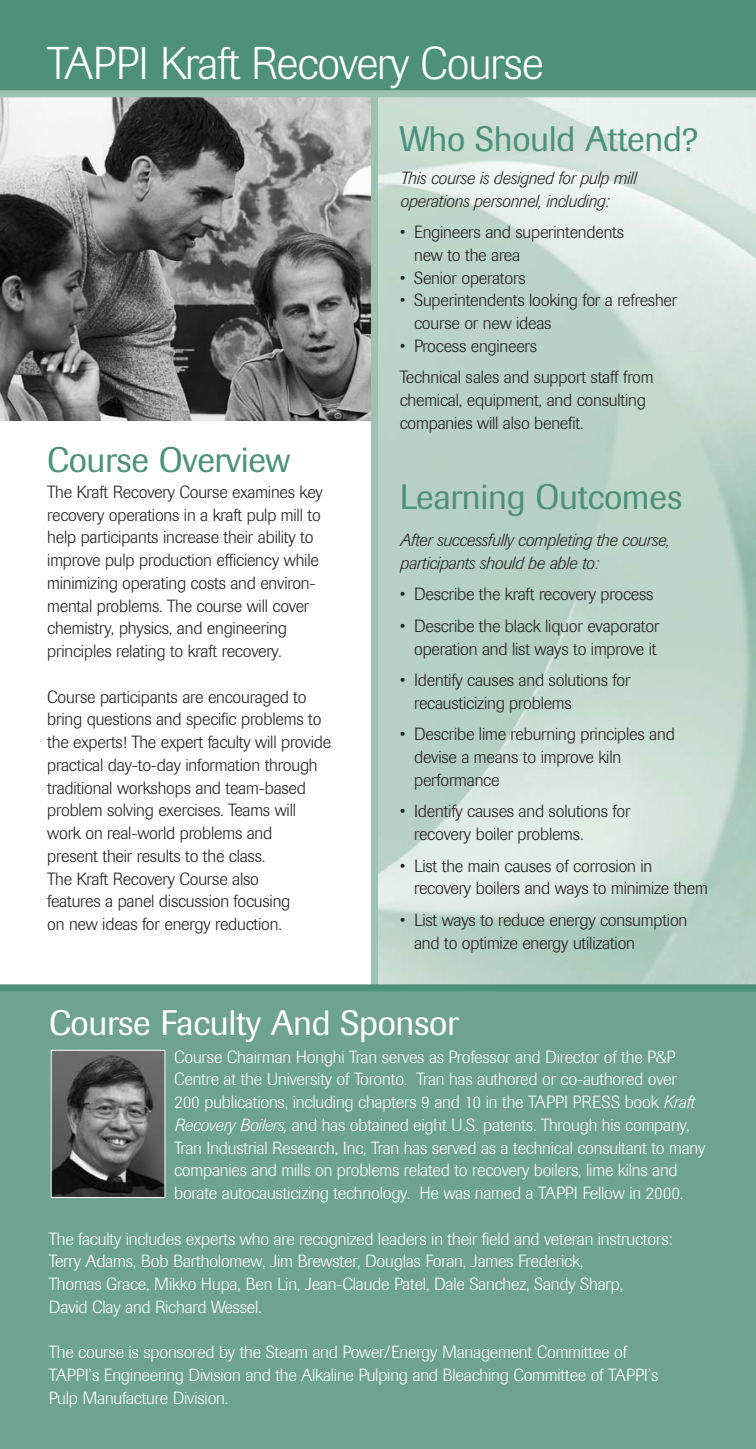
<style>
.page{position:relative;width:756px;height:1449px;background:#fff}
.page>*{position:absolute;margin:0;border:0;box-sizing:border-box;transform-origin:0 0}
.t1{font:300 45.5px "Imago";letter-spacing:-.02em;color:#fff}
.t2{font:35px "Imago";letter-spacing:-.01em;color:#4d917b}
.t3{font:35px "Imago";letter-spacing:-.01em;color:#fff}
.t4{font:300 17.5px/22.8px "Imago";letter-spacing:-.01em;color:#231f20}
.t5{font:300 17.5px/22.8px "Imago";letter-spacing:-.01em;color:#fff}
.t6{font:italic 300 17.5px/22.8px "Imago";letter-spacing:-.01em;color:#231f20}
.s1{font-style:italic}
</style>
<div class="page">
<div style="left:0;top:0;width:756px;height:94px;background:#4d917b"></div>
<div style="left:0;top:990px;width:756px;height:459px;background:#6da390"></div>
<img style="left:0;top:97px;width:371px;height:323px">
<div style="left:371px;top:92px;width:7px;height:897px;background:#9dc1b3"></div>
<div style="left:0;top:984px;width:756px;height:7px;background:#4d917b"></div>
<img style="left:53px;top:1052px;width:110px;height:144px">
<div style="left:51px;top:1050px;width:114px;height:148px;border:1px solid #fff"></div>
<div style="left:0;top:90px;width:756px;height:7px;background:#9dc1b3"></div>
<p class="t1" style="left:47px;top:47px;width:498px">TAPPI Kraft Recovery Course</p>
<p class="t2" style="left:47px;top:447px;width:245px">Course Overview</p>
<p class="t4" style="left:47px;top:482px;width:277px">The Kraft Recovery Course examines key recovery operations in a kraft pulp mill to help participants increase their ability to improve pulp production efficiency while minimizing operating costs and environ&shy;mental problems. The course will cover chemistry, physics, and engineering principles relating to kraft recovery.</p>
<p class="t4" style="left:47px;top:687px;width:285px">Course participants are encouraged to bring questions and specific problems to the experts! The expert faculty will provide practical day-to-day information through traditional workshops and team-based problem solving exercises. Teams will work on real-world problems and<br>present their results to the class.<br>The Kraft Recovery Course also<br>features a panel discussion focusing<br>on new ideas for energy reduction.</p>
<p class="t2" style="left:400px;top:126px;width:300px">Who Should Attend?</p>
<p class="t6" style="left:400px;top:168px;width:238px">This course is designed for pulp mill operations personnel, including:</p>
<p class="t4" style="left:414px;top:222px;width:212px;text-indent:-14px">• Engineers and superintendents new to the area</p>
<p class="t4" style="left:400px;top:268px;width:127px">• Senior operators</p>
<p class="t4" style="left:414px;top:291px;width:265px;text-indent:-14px">• Superintendents looking for a refresher course or new ideas</p>
<p class="t4" style="left:400px;top:332px;width:255px;line-height:31.5px">• Process engineers<br>Technical sales and support staff from</p>
<p class="t4" style="left:400px;top:390px;width:248px">chemical, equipment, and consulting companies will also benefit.</p>
<p class="t2" style="left:400px;top:485px;width:284px">Learning Outcomes</p>
<p class="t6" style="left:400px;top:530px;width:271px">After successfully completing the course, participants should be able to:</p>
<p class="t4" style="left:400px;top:585px;width:255px">• Describe the kraft recovery process</p>
<p class="t4" style="left:400px;top:616px;width:261px;text-align:right">• Describe the black liquor evaporator operation and list ways to improve it</p>
<p class="t4" style="left:414px;top:670px;width:218px;text-indent:-14px">• Identify causes and solutions for recausticizing problems</p>
<p class="t4" style="left:414px;top:725px;width:262px;text-indent:-14px">• Describe lime reburning principles and devise a means to improve kiln performance</p>
<p class="t4" style="left:414px;top:802px;width:218px;text-indent:-14px">• Identify causes and solutions for recovery boiler problems.</p>
<p class="t4" style="left:414px;top:856px;width:295px;text-indent:-14px">• List the main causes of corrosion in recovery boilers and ways to minimize them</p>
<p class="t4" style="left:414px;top:910px;width:275px;text-indent:-14px">• List ways to reduce energy consumption and to optimize energy utilization</p>
<p class="t3" style="left:49px;top:1010px;width:411px">Course Faculty And Sponsor</p>
<p class="t5" style="left:174px;top:1047px;width:533px">Course Chairman Honghi Tran serves as Professor and Director of the P&amp;P Centre at the University of Toronto. Tran has authored or co-authored over 200 publications, including chapters 9 and 10 in the TAPPI PRESS book <span class="s1">Kraft Recovery Boilers,</span> and has obtained eight U.S. patents. Through his company, Tran Industrial Research, Inc, Tran has served as a technical consultant to many companies and mills on problems related to recovery boilers, lime kilns and borate autocausticizing technology. He was named a TAPPI Fellow in 2000.</p>
<p class="t5" style="left:49px;top:1229px;width:625px">The faculty includes experts who are recognized leaders in their field and veteran instructors:<br>Terry Adams, Bob Bartholomew, Jim Brewster, Douglas Foran, James Frederick,<br>Thomas Grace, Mikko Hupa, Ben Lin, Jean-Claude Patel, Dale Sanchez, Sandy Sharp,<br>David Clay and Richard Wessel.</p>
<p class="t5" style="left:49px;top:1343px;width:611px">The course is sponsored by the Steam and Power/Energy Management Committee of<br>TAPPI’s Engineering Division and the Alkaline Pulping and Bleaching Committee of TAPPI’s<br>Pulp Manufacture Division.</p>
</div>
